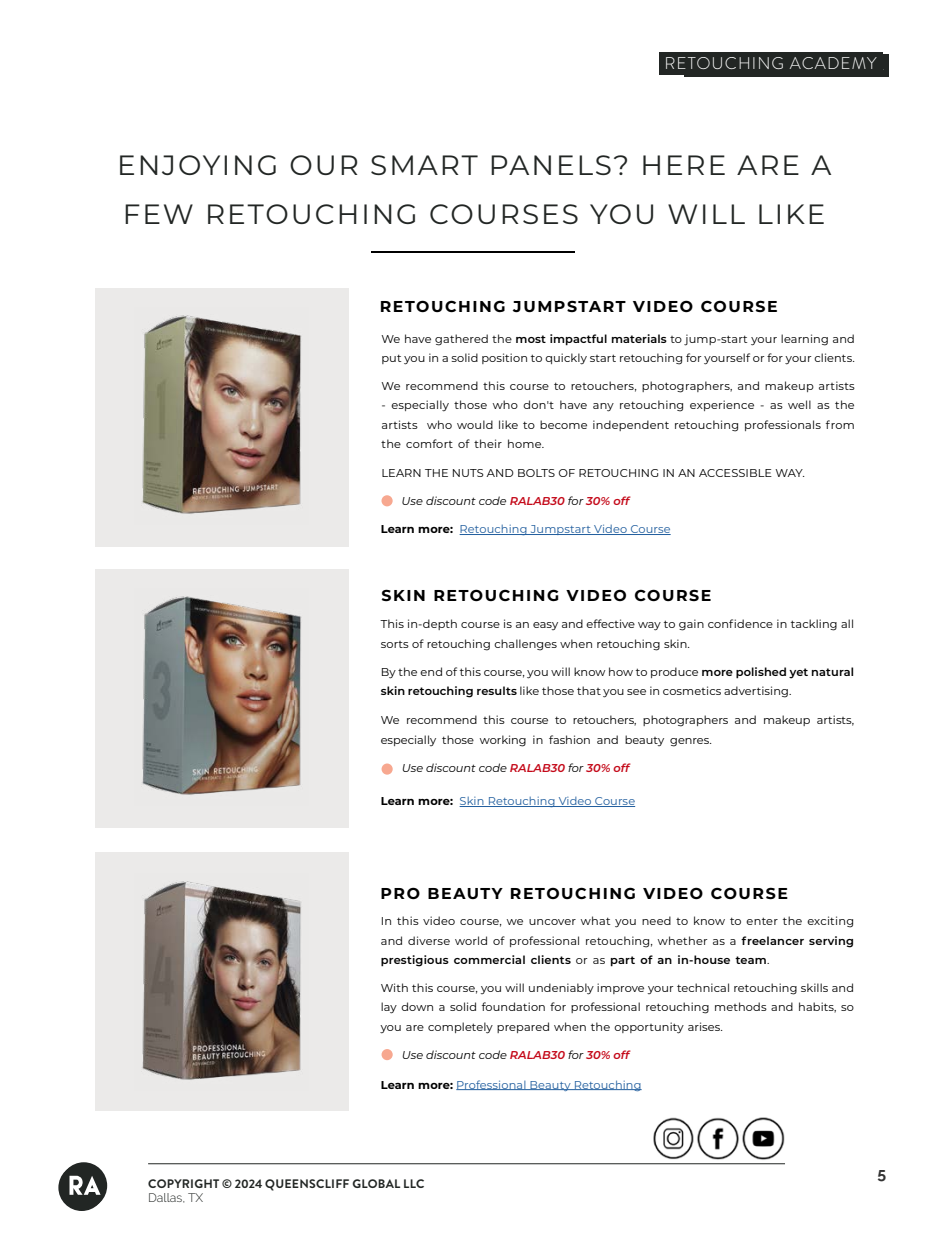
<style>
.page{position:relative;width:945px;height:1260px;background:#fff}
.page>*{position:absolute;margin:0;border:0;box-sizing:border-box;transform-origin:0 0}
.t1{font:27.82px/48.5px "Montserrat";letter-spacing:.07em;color:#222624}
.t2{font:300 16.97px "Brandon Grotesque";letter-spacing:.06em;color:#fff}
.t3{font:700 15.75px "Montserrat";letter-spacing:.1em;color:#000}
.t4{font:700 15.75px "Raleway";color:#333}
.t5{font:700 12.34px "Brandon Grotesque";letter-spacing:.02em;color:#222624}
.t6{font:300 12.34px "Raleway";color:#222624}
.t7{font:11.38px/19.2px "Montserrat";letter-spacing:.01em;color:#000}
.t8{font:11.38px "Montserrat";letter-spacing:.01em;color:#215e9e}
.t9{font:italic 11.38px "Montserrat";color:#000}
.s1{font-weight:600}
.s2{font-weight:600;color:#c40919}
.s3{font-weight:700;color:#000}
</style>
<div class="page">
<div style="left:684px;top:54px;width:205px;height:23px;background:#222624"></div>
<svg style="left:58px;top:1164px;width:47px;height:47px"></svg>
<hr style="left:148px;top:1163px;width:637px;height:1px;background:#222624">
<div style="left:659px;top:52px;width:223px;height:23px;background:#222624"></div>
<div style="left:60px;top:1162px;width:47px;height:47px;background:#222624;border-radius:50%"></div>
<svg style="left:69px;top:1176px;width:32px;height:19px"></svg>
<hr style="left:371px;top:251px;width:203px;height:2px;background:#000">
<div style="left:95px;top:852px;width:254px;height:259px;background:#ebeae9"></div>
<img style="left:142px;top:881px;width:160px;height:199px">
<div style="left:382px;top:1049px;width:11px;height:11px;background:#f7a890;border-radius:50%"></div>
<div style="left:95px;top:569px;width:254px;height:259px;background:#ebeae9"></div>
<img style="left:142px;top:596px;width:160px;height:199px">
<div style="left:382px;top:764px;width:11px;height:11px;background:#f7a890;border-radius:50%"></div>
<hr style="left:460px;top:806px;width:175px;height:1px;background:#215e9e">
<div style="left:95px;top:288px;width:254px;height:259px;background:#ebeae9"></div>
<img style="left:142px;top:315px;width:160px;height:199px">
<div style="left:381px;top:495px;width:12px;height:11px;background:#f7a890;border-radius:50%"></div>
<hr style="left:460px;top:534px;width:211px;height:1px;background:#215e9e">
<hr style="left:456px;top:1089px;width:186px;height:1px;background:#215e9e">
<img style="left:653px;top:1117px;width:132px;height:43px">
<h2 class="t2" style="left:665px;top:51px;width:214px">RETOUCHING ACADEMY</h2>
<h2 class="t2" style="left:690px;top:53px;width:195px">MUA RETOUCH PANEL</h2>
<h1 class="t1" style="left:117px;top:140px;width:716px">ENJOYING OUR SMART PANELS? HERE ARE A<br>FEW RETOUCHING COURSES YOU WILL LIKE</h1>
<h3 class="t3" style="left:380px;top:295px;width:400px">RETOUCHING JUMPSTART VIDEO COURSE</h3>
<p class="t7" style="left:382px;top:329px;width:475px">We have gathered the <span class="s1">most impactful materials</span> to jump-start your learning and put you in a solid position to quickly start retouching for yourself or for your clients.</p>
<p class="t7" style="left:382px;top:376px;width:475px">We recommend this course to retouchers, photographers, and makeup artists</p>
<p class="t7" style="left:382px;top:395px;width:475px;text-align:justify">- especially those who don't have any retouching experience - as well as the artists who would like to become independent retouching professionals from the comfort of their home.</p>
<p class="t7" style="left:382px;top:463px;width:425px">LEARN THE NUTS AND BOLTS OF RETOUCHING IN AN ACCESSIBLE WAY.</p>
<p class="t9" style="left:402px;top:493px;width:229px">Use discount code <span class="s2">RALAB30</span> for <span class="s2">30% off</span></p>
<p class="t8" style="left:381px;top:522px;width:291px"><span class="s3">Learn more:</span> Retouching Jumpstart Video Course</p>
<h3 class="t3" style="left:382px;top:584px;width:331px">SKIN RETOUCHING VIDEO COURSE</h3>
<p class="t7" style="left:381px;top:614px;width:475px">This in-depth course is an easy and effective way to gain confidence in tackling all sorts of retouching challenges when retouching skin.</p>
<p class="t7" style="left:381px;top:662px;width:475px">By the end of this course, you will know how to produce <span class="s1">more polished yet natural skin retouching results</span> like those that you see in cosmetics advertising.</p>
<p class="t7" style="left:381px;top:709px;width:475px;line-height:20.1px">We recommend this course to retouchers, photographers and makeup artists, especially those working in fashion and beauty genres.</p>
<p class="t9" style="left:402px;top:760px;width:229px">Use discount code <span class="s2">RALAB30</span> for <span class="s2">30% off</span></p>
<p class="t8" style="left:381px;top:794px;width:256px"><span class="s3">Learn more:</span> Skin Retouching Video Course</p>
<h3 class="t3" style="left:381px;top:882px;width:409px">PRO BEAUTY RETOUCHING VIDEO COURSE</h3>
<p class="t7" style="left:381px;top:911px;width:475px;text-align:justify">In this video course, we uncover what you need to know to enter the exciting and diverse world of professional retouching, whether as a <span class="s1">freelancer serving prestigious commercial clients</span> or as <span class="s1">part of an in-house team</span>.</p>
<p class="t7" style="left:381px;top:978px;width:475px;line-height:19.7px;text-align:justify">With this course, you will undeniably improve your technical retouching skills and lay down a solid foundation for professional retouching methods and habits, so you are completely prepared when the opportunity arises.</p>
<p class="t9" style="left:402px;top:1047px;width:229px">Use discount code <span class="s2">RALAB30</span> for <span class="s2">30% off</span></p>
<p class="t8" style="left:381px;top:1077px;width:262px"><span class="s3">Learn more:</span> Professional Beauty Retouching</p>
<p class="t5" style="left:148px;top:1175px;width:278px">COPYRIGHT © 2024 QUEENSCLIFF GLOBAL LLC</p>
<p class="t6" style="left:148px;top:1191px;width:57px">Dallas, TX</p>
<h3 class="t4" style="left:878px;top:1164px;width:10px">5</h3>
</div>
